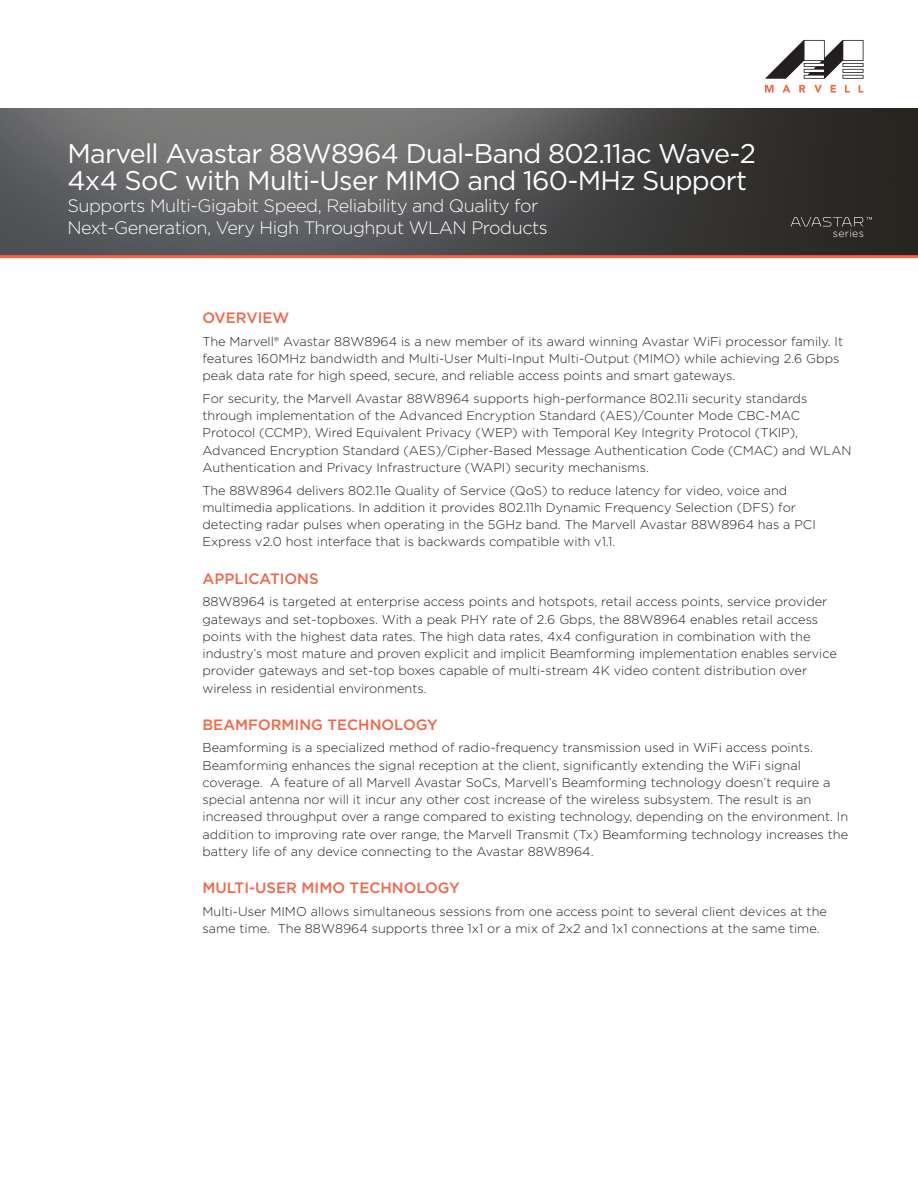
<style>
.page{position:relative;width:918px;height:1188px;background:#fff}
.page>*{position:absolute;margin:0;border:0;box-sizing:border-box;transform-origin:0 0}
.t1{font:27px/27px "Gotham";letter-spacing:-.025em;color:#fff}
.Subtitle{font:300 18px "Gotham";letter-spacing:-.025em;color:#fff}
.Body_copy{font:500 15px "Gotham";color:#f26648}
.Body_copy-2{font:300 12.75px/17.2px "Gotham";color:#231f20}
.Subtitle-2{font:300 10.5px "Gotham";letter-spacing:.03em;color:#fff}
</style>
<div class="page">
<img style="left:0;top:108px;width:918px;height:147px">
<hr style="left:0;top:255px;width:918px;height:3px;background:#f26648">
<svg style="left:791px;top:217px;width:81px;height:9px"></svg>
<svg style="left:765px;top:85px;width:9px;height:8px"></svg>
<svg style="left:782px;top:85px;width:8px;height:8px"></svg>
<svg style="left:799px;top:85px;width:6px;height:8px"></svg>
<svg style="left:814px;top:85px;width:8px;height:8px"></svg>
<svg style="left:831px;top:85px;width:5px;height:8px"></svg>
<svg style="left:845px;top:85px;width:5px;height:8px"></svg>
<svg style="left:859px;top:85px;width:4px;height:8px"></svg>
<svg style="left:765px;top:40px;width:99px;height:39px"></svg>
<p class="t1" style="left:68px;top:140px;width:690px">Marvell Avastar 88W8964 Dual-Band 802.11ac Wave-2<br>4x4 SoC with Multi-User MIMO and 160-MHz Support</p>
<p class="Subtitle" style="left:68px;top:194px;width:472px">Supports Multi-Gigabit Speed, Reliability and Quality for</p>
<p class="Subtitle" style="left:68px;top:216px;width:482px">Next-Generation, Very High Throughput WLAN Products</p>
<p class="Subtitle-2" style="left:833px;top:227px;width:33px">series</p>
<p class="Body_copy" style="left:202px;top:308px;width:88px">OVERVIEW</p>
<p class="Body_copy-2" style="left:202px;top:332px;width:642px">The Marvell® Avastar 88W8964 is a new member of its award winning Avastar WiFi processor family. It features 160MHz bandwidth and Multi-User Multi-Input Multi-Output (MIMO) while achieving 2.6 Gbps peak data rate for high speed, secure, and reliable access points and smart gateways.</p>
<p class="Body_copy-2" style="left:202px;top:389px;width:651px">For security, the Marvell Avastar 88W8964 supports high-performance 802.11i security standards through implementation of the Advanced Encryption Standard (AES)/Counter Mode CBC-MAC Protocol (CCMP), Wired Equivalent Privacy (WEP) with Temporal Key Integrity Protocol (TKIP), Advanced Encryption Standard (AES)/Cipher-Based Message Authentication Code (CMAC) and WLAN Authentication and Privacy Infrastructure (WAPI) security mechanisms.</p>
<p class="Body_copy-2" style="left:202px;top:481px;width:615px">The 88W8964 delivers 802.11e Quality of Service (QoS) to reduce latency for video, voice and multimedia applications. In addition it provides 802.11h Dynamic Frequency Selection (DFS) for detecting radar pulses when operating in the 5GHz band. The Marvell Avastar 88W8964 has a PCI Express v2.0 host interface that is backwards compatible with v1.1.</p>
<p class="Body_copy" style="left:202px;top:568px;width:118px">APPLICATIONS</p>
<p class="Body_copy-2" style="left:202px;top:593px;width:636px">88W8964 is targeted at enterprise access points and hotspots, retail access points, service provider gateways and set-topboxes. With a peak PHY rate of 2.6 Gbps, the 88W8964 enables retail access points with the highest data rates. The high data rates, 4x4 configuration in combination with the industry’s most mature and proven explicit and implicit Beamforming implementation enables service provider gateways and set-top boxes capable of multi-stream 4K video content distribution over wireless in residential environments.</p>
<p class="Body_copy" style="left:202px;top:715px;width:237px">BEAMFORMING TECHNOLOGY</p>
<p class="Body_copy-2" style="left:202px;top:739px;width:647px">Beamforming is a specialized method of radio-frequency transmission used in WiFi access points.<br>Beamforming enhances the signal reception at the client, significantly extending the WiFi signal coverage. A feature of all Marvell Avastar SoCs, Marvell’s Beamforming technology doesn’t require a special antenna nor will it incur any other cost increase of the wireless subsystem. The result is an increased throughput over a range compared to existing technology, depending on the environment. In addition to improving rate over range, the Marvell Transmit (Tx) Beamforming technology increases the battery life of any device connecting to the Avastar 88W8964.</p>
<p class="Body_copy" style="left:202px;top:878px;width:259px">MULTI-USER MIMO TECHNOLOGY</p>
<p class="Body_copy-2" style="left:202px;top:902px;width:626px">Multi-User MIMO allows simultaneous sessions from one access point to several client devices at the same time. The 88W8964 supports three 1x1 or a mix of 2x2 and 1x1 connections at the same time.</p>
</div>
